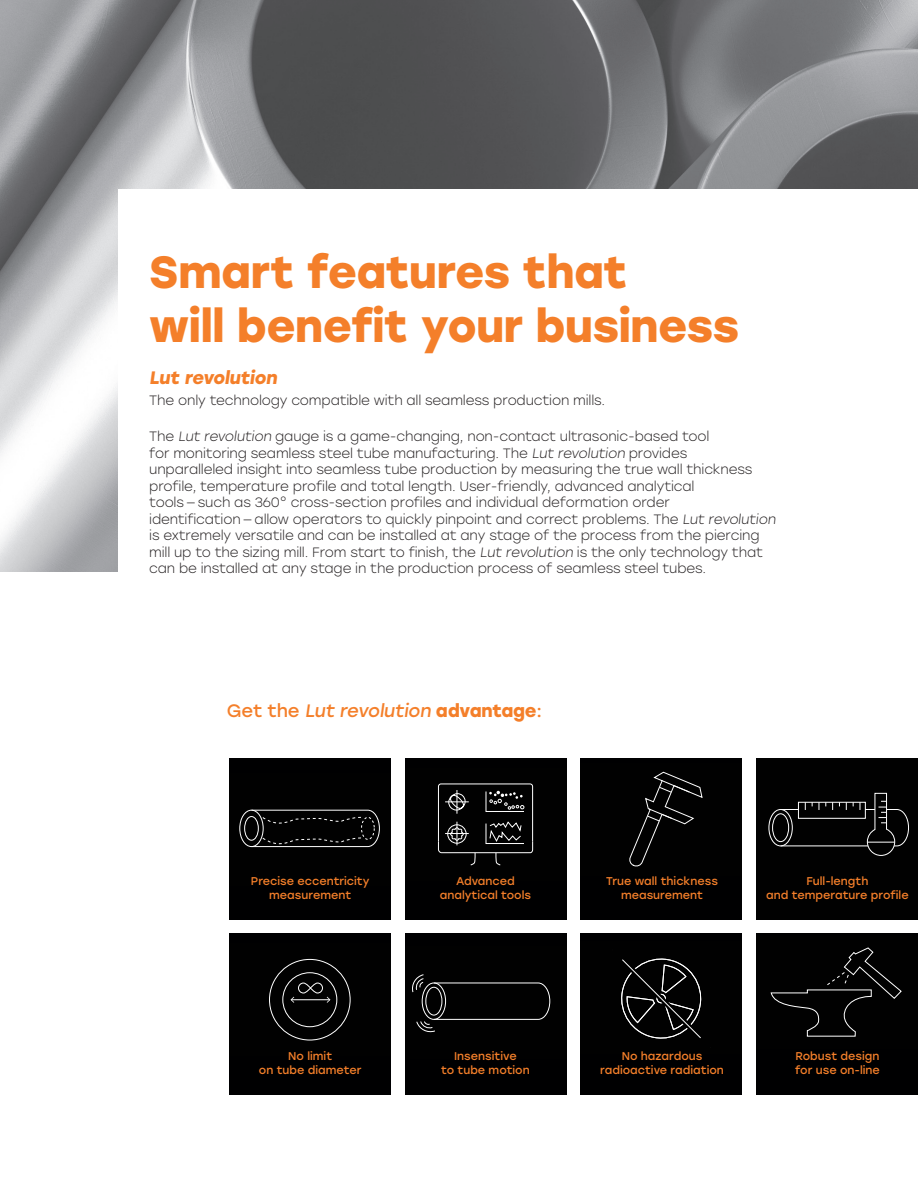
<style>
.page{position:relative;width:918px;height:1188px;background:#fff}
.page>*{position:absolute;margin:0;border:0;box-sizing:border-box;transform-origin:0 0}
.t1{font:700 45px/54px "Stolzl";letter-spacing:-.01em;color:#f47f2a}
.t2{font:18px "Stolzl";letter-spacing:-.01em;color:#f47f2a}
.t3{font:700 18px "Stolzl";color:#f47f2a}
.t4{font:300 13.5px/16.5px "Stolzl";letter-spacing:-.01em;color:#231f20}
.t5{font:11.25px/14.2px "Stolzl";color:#f47f2a;text-align:center}
.s1{font-weight:700}
</style>
<div class="page">
<img style="left:0;top:0;width:918px;height:572px">
<div style="left:230px;top:758px;width:162px;height:162px;background:#000001"></div>
<div style="left:239px;top:810px;width:25px;height:37px;border:1px solid #fff;border-radius:50%"></div>
<div style="left:244px;top:816px;width:15px;height:25px;border:1px solid #fff;border-radius:50%"></div>
<svg style="left:251px;top:809px;width:129px;height:38px"></svg>
<div style="left:405px;top:758px;width:162px;height:162px;background:#000001"></div>
<svg style="left:438px;top:783px;width:95px;height:83px"></svg>
<div style="left:580px;top:758px;width:162px;height:162px;background:#000001"></div>
<svg style="left:629px;top:771px;width:74px;height:96px"></svg>
<div style="left:756px;top:758px;width:162px;height:162px;background:#010101"></div>
<div style="left:769px;top:809px;width:24px;height:37px;border:1px solid #fff;border-radius:50%"></div>
<div style="left:772px;top:813px;width:17px;height:29px;border:1px solid #fff;border-radius:50%"></div>
<svg style="left:780px;top:793px;width:129px;height:63px"></svg>
<div style="left:230px;top:933px;width:162px;height:162px;background:#000001"></div>
<hr style="left:291px;top:999px;width:39px;height:1px;background:#fff">
<svg style="left:290px;top:997px;width:4px;height:6px"></svg>
<svg style="left:327px;top:997px;width:3px;height:6px"></svg>
<div style="left:310px;top:983px;width:13px;height:10px;border:1px solid #fff;border-radius:5px"></div>
<div style="left:298px;top:983px;width:13px;height:10px;border:1px solid #fff;border-radius:5px"></div>
<div style="left:269px;top:959px;width:82px;height:81px;border:1px solid #fff;border-radius:50%"></div>
<div style="left:282px;top:972px;width:55px;height:55px;border:1px solid #fff;border-radius:50%"></div>
<div style="left:405px;top:933px;width:162px;height:162px;background:#000001"></div>
<svg style="left:412px;top:974px;width:139px;height:59px"></svg>
<div style="left:580px;top:933px;width:162px;height:162px;background:#000001"></div>
<svg style="left:621px;top:958px;width:81px;height:81px"></svg>
<div style="left:756px;top:933px;width:162px;height:162px;background:#000001"></div>
<svg style="left:770px;top:947px;width:132px;height:90px"></svg>
<div style="left:119px;top:189px;width:799px;height:415px;background:#fff"></div>
<h1 class="t1" style="left:149px;top:243px;width:592px">Smart features that<br>will benefit your business</h1>
<h2 class="t3" style="left:149px;top:364px;width:133px">Lut revolution</h2>
<p class="t4" style="left:149px;top:391px;width:458px">The only technology compatible with all seamless production mills.</p>
<p class="t4" style="left:149px;top:428px;width:630px">The Lut revolution gauge is a game-changing, non-contact ultrasonic-based tool<br>for monitoring seamless steel tube manufacturing. The Lut revolution provides<br>unparalleled insight into seamless tube production by measuring the true wall thickness profile, temperature profile and total length. User-friendly, advanced analytical<br>tools — such as 360° cross-section profiles and individual deformation order<br>identification — allow operators to quickly pinpoint and correct problems. The Lut revolution is extremely versatile and can be installed at any stage of the process from the piercing mill up to the sizing mill. From start to finish, the Lut revolution is the only technology that can be installed at any stage in the production process of seamless steel tubes.</p>
<h2 class="t2" style="left:227px;top:698px;width:317px">Get the Lut revolution <span class="s1">advantage</span>:</h2>
<p class="t5" style="left:251px;top:873px;width:120px">Precise eccentricity measurement</p>
<p class="t5" style="left:259px;top:1048px;width:104px">No limit<br>on tube diameter</p>
<p class="t5" style="left:440px;top:873px;width:93px">Advanced analytical tools</p>
<p class="t5" style="left:441px;top:1048px;width:90px">Insensitive<br>to tube motion</p>
<p class="t5" style="left:606px;top:873px;width:113px">True wall thickness measurement</p>
<p class="t5" style="left:766px;top:873px;width:144px">Full-length<br>and temperature profile</p>
<p class="t5" style="left:600px;top:1048px;width:125px">No hazardous radioactive radiation</p>
<p class="t5" style="left:795px;top:1048px;width:86px;text-align:left">Robust design for use on-line</p>
</div>
